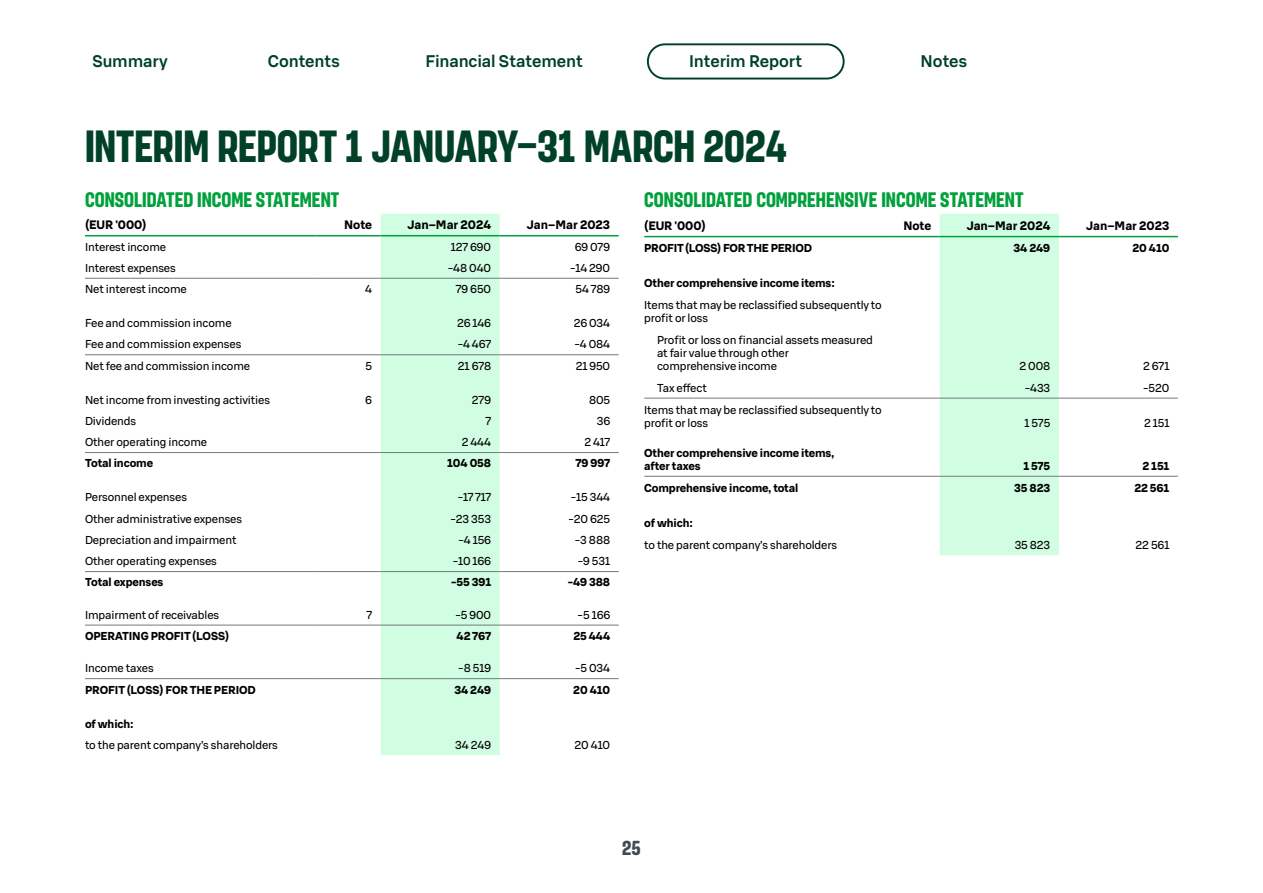
<style>
.page{position:relative;width:1263px;height:893px;background:#fff}
.page>*{position:absolute;margin:0;border:0;box-sizing:border-box;transform-origin:0 0}
.H2_Otsikko_A{font:700 45px "S Bonus Display";letter-spacing:-.005em;color:#004127}
.t1{font:700 21px "S Bonus Display";color:#00a13c}
.t2{font:700 20.25px "S Bonus Display";color:#424a4f}
.t3{font:500 16.5px "S Bonus UX";letter-spacing:-.005em;color:#004127}
.t4{font:700 12px "S Bonus UX";color:#000}
.t5{font:11.25px/12.8px "S Bonus UX";letter-spacing:-.01em;color:#000}
.t6{font:700 11.25px/12.8px "S Bonus UX";letter-spacing:-.01em;color:#000}
</style>
<div class="page">
<div style="left:381px;top:214px;width:119px;height:541px;background:#d1fde2"></div>
<hr style="left:85px;top:235px;width:232px;height:1px;background:#00a13c">
<hr style="left:317px;top:235px;width:64px;height:1px;background:#00a13c">
<hr style="left:381px;top:235px;width:119px;height:1px;background:#00a13c">
<hr style="left:500px;top:235px;width:119px;height:1px;background:#00a13c">
<hr style="left:85px;top:278px;width:232px;height:1px;background:#717a7f">
<hr style="left:317px;top:278px;width:64px;height:1px;background:#717a7f">
<hr style="left:381px;top:278px;width:119px;height:1px;background:#717a7f">
<hr style="left:500px;top:278px;width:119px;height:1px;background:#717a7f">
<hr style="left:85px;top:354px;width:232px;height:1px;background:#717a7f">
<hr style="left:317px;top:354px;width:64px;height:1px;background:#717a7f">
<hr style="left:381px;top:354px;width:119px;height:1px;background:#717a7f">
<hr style="left:500px;top:354px;width:119px;height:1px;background:#717a7f">
<hr style="left:85px;top:452px;width:232px;height:1px;background:#717a7f">
<hr style="left:317px;top:452px;width:64px;height:1px;background:#717a7f">
<hr style="left:381px;top:452px;width:119px;height:1px;background:#717a7f">
<hr style="left:500px;top:452px;width:119px;height:1px;background:#717a7f">
<hr style="left:85px;top:571px;width:232px;height:1px;background:#717a7f">
<hr style="left:317px;top:571px;width:64px;height:1px;background:#717a7f">
<hr style="left:381px;top:571px;width:119px;height:1px;background:#717a7f">
<hr style="left:500px;top:571px;width:119px;height:1px;background:#717a7f">
<hr style="left:85px;top:625px;width:232px;height:1px;background:#717a7f">
<hr style="left:317px;top:625px;width:64px;height:1px;background:#717a7f">
<hr style="left:381px;top:625px;width:119px;height:1px;background:#717a7f">
<hr style="left:500px;top:625px;width:119px;height:1px;background:#717a7f">
<hr style="left:85px;top:678px;width:232px;height:1px;background:#717a7f">
<hr style="left:317px;top:678px;width:64px;height:1px;background:#717a7f">
<hr style="left:381px;top:678px;width:119px;height:1px;background:#717a7f">
<hr style="left:500px;top:678px;width:119px;height:1px;background:#717a7f">
<div style="left:940px;top:214px;width:119px;height:341px;background:#d1fde2"></div>
<hr style="left:644px;top:236px;width:249px;height:1px;background:#00a13c">
<hr style="left:893px;top:236px;width:47px;height:1px;background:#00a13c">
<hr style="left:940px;top:236px;width:119px;height:1px;background:#00a13c">
<hr style="left:1059px;top:236px;width:119px;height:1px;background:#00a13c">
<hr style="left:644px;top:398px;width:249px;height:1px;background:#717a7f">
<hr style="left:893px;top:398px;width:47px;height:1px;background:#717a7f">
<hr style="left:940px;top:398px;width:119px;height:1px;background:#717a7f">
<hr style="left:1059px;top:398px;width:119px;height:1px;background:#717a7f">
<hr style="left:644px;top:476px;width:249px;height:1px;background:#717a7f">
<hr style="left:893px;top:476px;width:47px;height:1px;background:#717a7f">
<hr style="left:940px;top:476px;width:119px;height:1px;background:#717a7f">
<hr style="left:1059px;top:476px;width:119px;height:1px;background:#717a7f">
<h3 class="t3" style="left:92px;top:50px;width:77px">Summary</h3>
<h3 class="t3" style="left:268px;top:50px;width:73px">Contents</h3>
<h3 class="t3" style="left:425px;top:50px;width:159px">Financial Statement</h3>
<h3 class="t3" style="left:689px;top:50px;width:114px">Interim Report</h3>
<h3 class="t3" style="left:921px;top:50px;width:48px">Notes</h3>
<h2 class="H2_Otsikko_A" style="left:85px;top:118px;width:704px">INTERIM REPORT 1 JANUARY–31 MARCH 2024</h2>
<h2 class="t1" style="left:85px;top:186px;width:256px">CONSOLIDATED INCOME STATEMENT</h2>
<p class="t4" style="left:85px;top:217px;width:63px">(EUR '000)</p>
<p class="t4" style="left:344px;top:217px;width:29px">Note</p>
<p class="t4" style="left:407px;top:217px;width:85px">Jan–Mar 2024</p>
<p class="t4" style="left:527px;top:217px;width:85px">Jan–Mar 2023</p>
<p class="t5" style="left:85px;top:240px;width:83px">Interest income</p>
<p class="t5" style="left:451px;top:240px;width:42px">127 690</p>
<p class="t5" style="left:575px;top:240px;width:37px">69 079</p>
<p class="t5" style="left:85px;top:261px;width:92px">Interest expenses</p>
<p class="t5" style="left:448px;top:261px;width:45px">-48 040</p>
<p class="t5" style="left:570px;top:261px;width:42px">-14 290</p>
<p class="t5" style="left:85px;top:282px;width:103px">Net interest income</p>
<p class="t5" style="left:365px;top:282px;width:8px">4</p>
<p class="t5" style="left:456px;top:282px;width:37px">79 650</p>
<p class="t5" style="left:576px;top:282px;width:36px">54 789</p>
<p class="t5" style="left:85px;top:316px;width:148px">Fee and commission income</p>
<p class="t5" style="left:457px;top:316px;width:36px">26 146</p>
<p class="t5" style="left:574px;top:316px;width:38px">26 034</p>
<p class="t5" style="left:85px;top:338px;width:158px">Fee and commission expenses</p>
<p class="t5" style="left:458px;top:338px;width:35px">-4 467</p>
<p class="t5" style="left:574px;top:338px;width:37px">-4 084</p>
<p class="t5" style="left:85px;top:359px;width:167px">Net fee and commission income</p>
<p class="t5" style="left:365px;top:359px;width:8px">5</p>
<p class="t5" style="left:458px;top:359px;width:35px">21 678</p>
<p class="t5" style="left:576px;top:359px;width:36px">21 950</p>
<p class="t5" style="left:85px;top:393px;width:187px">Net income from investing activities</p>
<p class="t5" style="left:365px;top:393px;width:8px">6</p>
<p class="t5" style="left:472px;top:393px;width:21px">279</p>
<p class="t5" style="left:589px;top:393px;width:23px">805</p>
<p class="t5" style="left:85px;top:414px;width:53px">Dividends</p>
<p class="t5" style="left:486px;top:414px;width:7px">7</p>
<p class="t5" style="left:597px;top:414px;width:15px">36</p>
<p class="t5" style="left:85px;top:435px;width:124px">Other operating income</p>
<p class="t5" style="left:462px;top:435px;width:31px">2 444</p>
<p class="t5" style="left:584px;top:435px;width:28px">2 417</p>
<p class="t6" style="left:85px;top:457px;width:70px">Total income</p>
<p class="t6" style="left:447px;top:457px;width:45px">104 058</p>
<p class="t6" style="left:575px;top:457px;width:37px">79 997</p>
<p class="t5" style="left:85px;top:491px;width:104px">Personnel expenses</p>
<p class="t5" style="left:458px;top:491px;width:35px">-17 717</p>
<p class="t5" style="left:571px;top:491px;width:41px">-15 344</p>
<p class="t5" style="left:85px;top:512px;width:159px">Other administrative expenses</p>
<p class="t5" style="left:450px;top:512px;width:42px">-23 353</p>
<p class="t5" style="left:568px;top:512px;width:43px">-20 625</p>
<p class="t5" style="left:85px;top:533px;width:153px">Depreciation and impairment</p>
<p class="t5" style="left:458px;top:533px;width:34px">-4 156</p>
<p class="t5" style="left:575px;top:533px;width:37px">-3 888</p>
<p class="t5" style="left:85px;top:554px;width:133px">Other operating expenses</p>
<p class="t5" style="left:453px;top:554px;width:40px">-10 166</p>
<p class="t5" style="left:578px;top:554px;width:34px">-9 531</p>
<p class="t6" style="left:85px;top:576px;width:80px">Total expenses</p>
<p class="t6" style="left:451px;top:576px;width:42px">-55 391</p>
<p class="t6" style="left:568px;top:576px;width:44px">-49 388</p>
<p class="t5" style="left:85px;top:608px;width:136px">Impairment of receivables</p>
<p class="t5" style="left:366px;top:608px;width:7px">7</p>
<p class="t5" style="left:455px;top:608px;width:37px">-5 900</p>
<p class="t5" style="left:578px;top:608px;width:34px">-5 166</p>
<p class="t6" style="left:85px;top:629px;width:146px">OPERATING PROFIT (LOSS)</p>
<p class="t6" style="left:457px;top:629px;width:36px">42 767</p>
<p class="t6" style="left:573px;top:629px;width:38px">25 444</p>
<p class="t5" style="left:85px;top:661px;width:70px">Income taxes</p>
<p class="t5" style="left:458px;top:661px;width:34px">-8 519</p>
<p class="t5" style="left:575px;top:661px;width:37px">-5 034</p>
<p class="t6" style="left:85px;top:683px;width:172px">PROFIT (LOSS) FOR THE PERIOD</p>
<p class="t6" style="left:454px;top:683px;width:38px">34 249</p>
<p class="t6" style="left:573px;top:683px;width:38px">20 410</p>
<p class="t6" style="left:85px;top:717px;width:50px">of which:</p>
<p class="t5" style="left:85px;top:738px;width:194px">to the parent company’s shareholders</p>
<p class="t5" style="left:455px;top:738px;width:37px">34 249</p>
<p class="t5" style="left:575px;top:738px;width:37px">20 410</p>
<h2 class="t1" style="left:644px;top:186px;width:381px">CONSOLIDATED COMPREHENSIVE INCOME STATEMENT</h2>
<p class="t4" style="left:644px;top:218px;width:63px">(EUR '000)</p>
<p class="t4" style="left:903px;top:218px;width:29px">Note</p>
<p class="t4" style="left:967px;top:218px;width:85px">Jan–Mar 2024</p>
<p class="t4" style="left:1086px;top:218px;width:85px">Jan–Mar 2023</p>
<p class="t6" style="left:644px;top:242px;width:169px">PROFIT (LOSS) FOR THE PERIOD</p>
<p class="t6" style="left:1013px;top:242px;width:38px">34 249</p>
<p class="t6" style="left:1132px;top:242px;width:38px">20 410</p>
<p class="t6" style="left:644px;top:276px;width:192px">Other comprehensive income items:</p>
<p class="t5" style="left:644px;top:299px;width:239px">Items that may be reclassified subsequently to profit or loss</p>
<p class="t5" style="left:657px;top:333px;width:217px">Profit or loss on financial assets measured at fair value through other<br>comprehensive income</p>
<p class="t5" style="left:1019px;top:359px;width:32px">2 008</p>
<p class="t5" style="left:1143px;top:359px;width:28px">2 671</p>
<p class="t5" style="left:657px;top:381px;width:51px">Tax effect</p>
<p class="t5" style="left:1025px;top:381px;width:27px">-433</p>
<p class="t5" style="left:1143px;top:381px;width:28px">-520</p>
<p class="t5" style="left:644px;top:403px;width:239px">Items that may be reclassified subsequently to profit or loss</p>
<p class="t5" style="left:1024px;top:416px;width:27px">1 575</p>
<p class="t5" style="left:1144px;top:416px;width:27px">2 151</p>
<p class="t6" style="left:644px;top:446px;width:191px">Other comprehensive income items, after taxes</p>
<p class="t6" style="left:1023px;top:459px;width:28px">1 575</p>
<p class="t6" style="left:1142px;top:459px;width:28px">2 151</p>
<p class="t6" style="left:644px;top:481px;width:156px">Comprehensive income, total</p>
<p class="t6" style="left:1014px;top:481px;width:38px">35 823</p>
<p class="t6" style="left:1134px;top:481px;width:37px">22 561</p>
<p class="t6" style="left:644px;top:516px;width:50px">of which:</p>
<p class="t5" style="left:644px;top:538px;width:194px">to the parent company’s shareholders</p>
<p class="t5" style="left:1015px;top:538px;width:37px">35 823</p>
<p class="t5" style="left:1135px;top:538px;width:35px">22 561</p>
<h3 class="t2" style="left:622px;top:835px;width:20px">25</h3>
</div>
